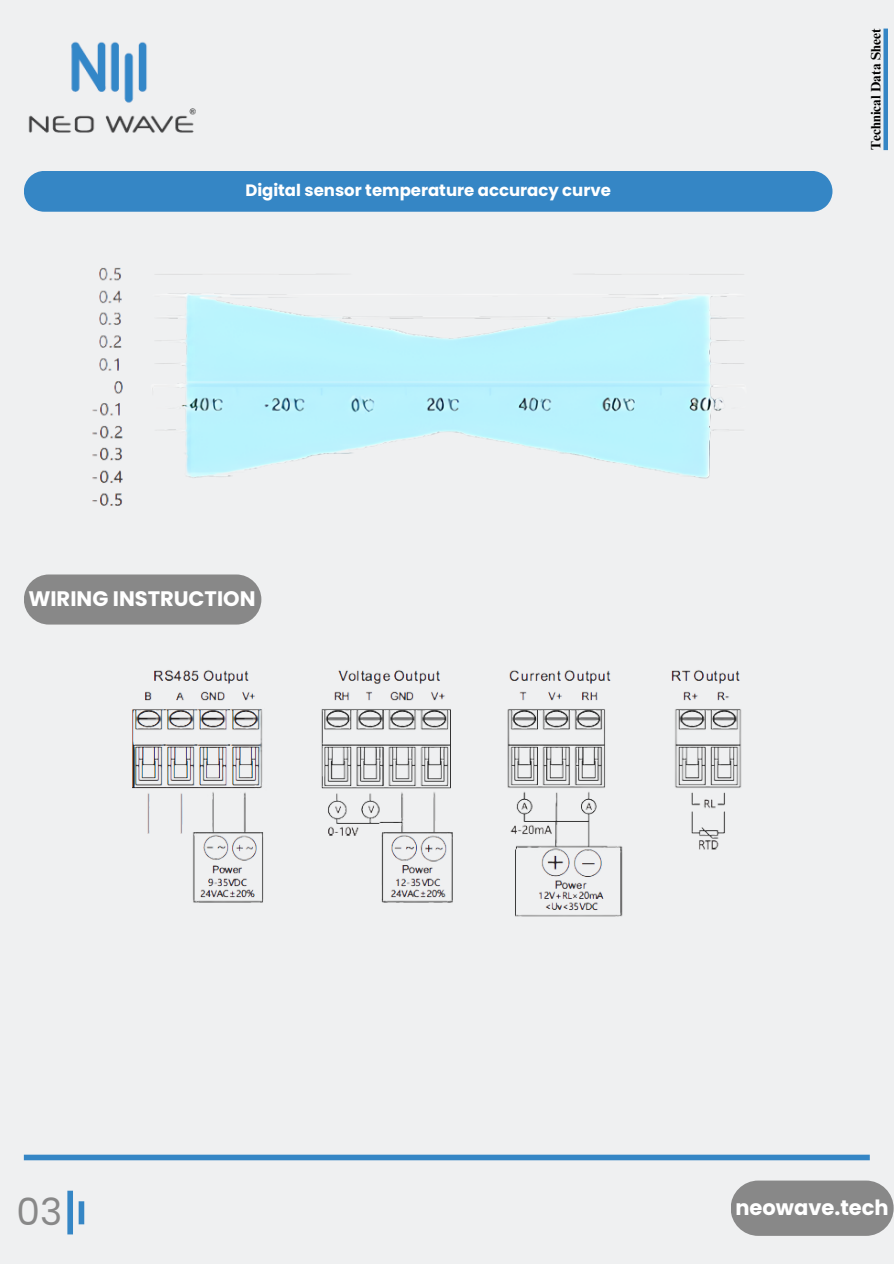
<style>
.page{position:relative;width:894px;height:1264px;background:#fff}
.page>*{position:absolute;margin:0;border:0;box-sizing:border-box;transform-origin:0 0}
.t1{font:37.5px "Poppins";color:#888}
.t2{font:700 21px "Poppins";color:#fff}
.t3{font:700 16.5px "Poppins";color:#fff}
.t4{font:700 13.5px "Times NRMT Pro";color:#000}
</style>
<div class="page">
<div style="left:0;top:0;width:893px;height:1263px;background:#eff0f1"></div>
<div style="left:24px;top:1154px;width:845px;height:6px;background:#3586c5"></div>
<div style="left:730px;top:1180px;width:163px;height:55px;background:#888;border-radius:28px"></div>
<div style="left:67px;top:1190px;width:6px;height:44px;background:#3586c5"></div>
<div style="left:79px;top:1201px;width:5px;height:23px;background:#3586c5"></div>
<img style="left:28px;top:41px;width:168px;height:92px">
<svg style="left:883px;top:29px;width:4px;height:121px"></svg>
<div style="left:24px;top:171px;width:808px;height:41px;background:#3586c5"></div>
<img style="left:92px;top:267px;width:652px;height:239px">
<div style="left:24px;top:574px;width:237px;height:50px;background:#888;border-radius:25px"></div>
<img style="left:132px;top:670px;width:610px;height:247px">
<p class="t3" style="left:245px;top:178px;width:367px">Digital sensor temperature accuracy curve</p>
<p class="t2" style="left:28px;top:584px;width:229px">WIRING INSTRUCTION</p>
<p class="t4" style="left:870px;top:150px;width:122px;rotate:-90deg">Technical Data Sheet</p>
<h3 class="t1" style="left:17px;top:1185px;width:47px">03</h3>
<p class="t2" style="left:735px;top:1193px;width:155px">neowave.tech</p>
</div>
